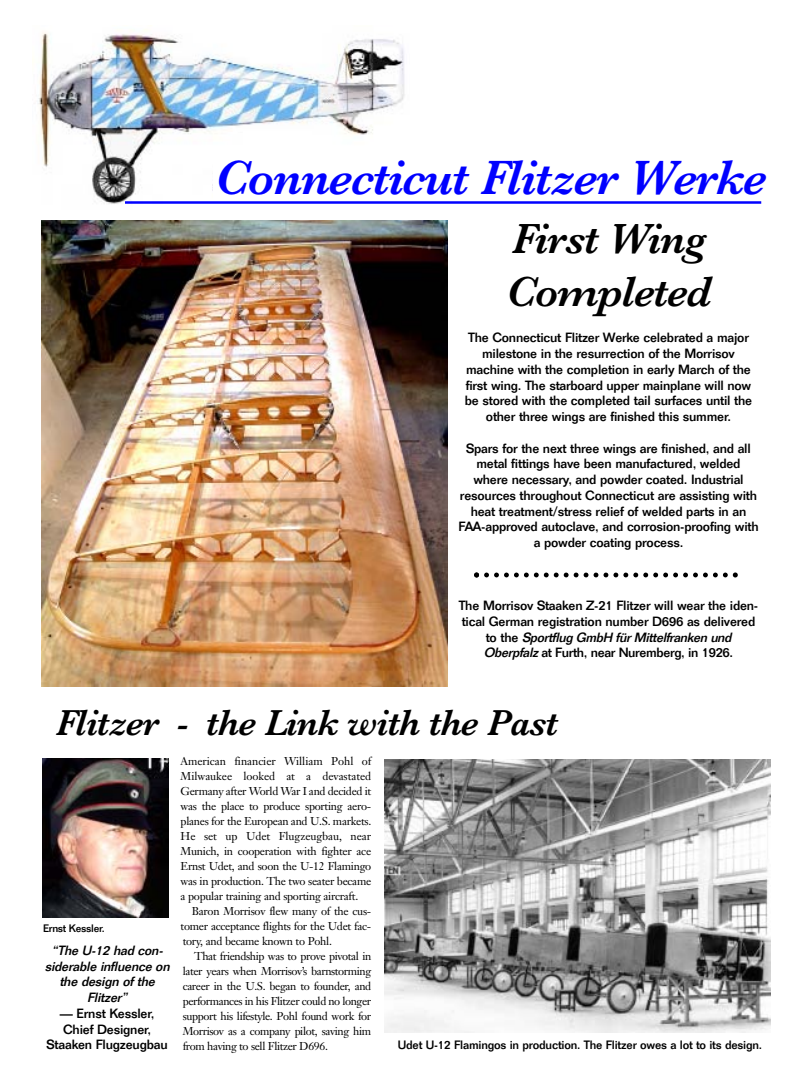
<style>
.page{position:relative;width:810px;height:1080px;background:#fff}
.page>*{position:absolute;margin:0;border:0;box-sizing:border-box;transform-origin:0 0}
.t1{font:italic 600 50px "Baskerville";letter-spacing:-.025em;color:#00f}
.t2{font:italic 600 43.75px/52.5px "Baskerville";letter-spacing:-.025em;color:#000}
.t3{font:italic 600 37.5px "Baskerville";letter-spacing:-.025em;color:#000}
.t4{font:500 13.12px/15.8px "Folio";letter-spacing:-.015em;color:#000;text-align:center}
.t5{font:italic 500 13.12px/15.8px "Folio";color:#000;text-align:center}
.t6{font:500 11.88px "Folio";letter-spacing:-.015em;color:#000}
.t7{font:11.25px/15px "Janson Text";letter-spacing:-.025em;color:#000;text-align:justify}
.t8{font:500 10.62px "Folio";letter-spacing:-.03em;color:#000}
.s1{font-style:italic}
</style>
<div class="page">
<img style="left:41px;top:221px;width:406px;height:465px">
<img style="left:42px;top:758px;width:126px;height:160px">
<img style="left:38px;top:30px;width:367px;height:174px">
<div style="left:214px;top:159px;width:583px;height:49px;background:#fff"></div>
<hr style="left:125px;top:201px;width:636px;height:3px;background:#00f">
<img style="left:385px;top:759px;width:386px;height:273px">
<svg style="left:474px;top:572px;width:264px;height:6px"></svg>
<h1 class="t1" style="left:215px;top:148px;width:553px">Connecticut Flitzer Werke</h1>
<h2 class="t2" style="left:506px;top:212px;width:207px">First Wing<br>Completed</h2>
<p class="t4" style="left:465px;top:331px;width:289px">The Connecticut Flitzer Werke celebrated a major milestone in the resurrection of the Morrisov machine with the completion in early March of the first wing. The starboard upper mainplane will now be stored with the completed tail surfaces until the other three wings are finished this summer.</p>
<p class="t4" style="left:458px;top:442px;width:302px">Spars for the next three wings are finished, and all metal fittings have been manufactured, welded where necessary, and powder coated. Industrial resources throughout Connecticut are assisting with heat treatment/stress relief of welded parts in an FAA-approved autoclave, and corrosion-proofing with a powder coating process.</p>
<p class="t4" style="left:459px;top:599px;width:301px">The Morrisov Staaken Z-21 Flitzer will wear the iden&shy;tical German registration number D696 as delivered t o t h e <span class="s1">Sportflug GmbH fürMittelfranken und Oberpfalz</span> at Furth, near Nuremberg, in 1926.</p>
<h3 class="t3" style="left:56px;top:700px;width:504px">Flitzer - the Link with the Past</h3>
<p class="t8" style="left:43px;top:924px;width:63px">Ernst Kessler.</p>
<p class="t5" style="left:45px;top:944px;width:129px">“The U-12 had con&shy;siderable influence on the design of the<br>Flitzer”</p>
<p class="t4" style="left:47px;top:1007px;width:123px">— Ernst Kessler,<br>Chief Designer,<br>Staaken Flugzeugbau</p>
<p class="t7" style="left:181px;top:755px;width:192px">American financier William Pohl of Milwaukee looked at a devastated Germany after World War I and decided it was the place to produce sporting aero&shy;planes for the European and U.S. markets.<br>He set up Udet Flugzeugbau, near Munich, in cooperation with fighter ace Ernst Udet, and soon the U-12 Flamingo was in production. The two seater became a popular training and sporting aircraft.</p>
<p class="t7" style="left:181px;top:905px;width:192px;text-indent:11px">Baron Morrisov flew many of the cus&shy;tomer acceptance flights for the Udet fac&shy;tory, and became known to Pohl.</p>
<p class="t7" style="left:183px;top:950px;width:190px;text-indent:11px">That friendship was to prove pivotal in later years when Morrisov’s barnstorming career in the U.S. began to founder, and performances in his Flitzer could no longer support his lifestyle. Pohl found work for Morrisov as a company pilot, saving him from having to sell Flitzer D696.</p>
<p class="t6" style="left:398px;top:1041px;width:366px">Udet U-12 Flamingos in production. The Flitzer owes a lot to its design.</p>
</div>
